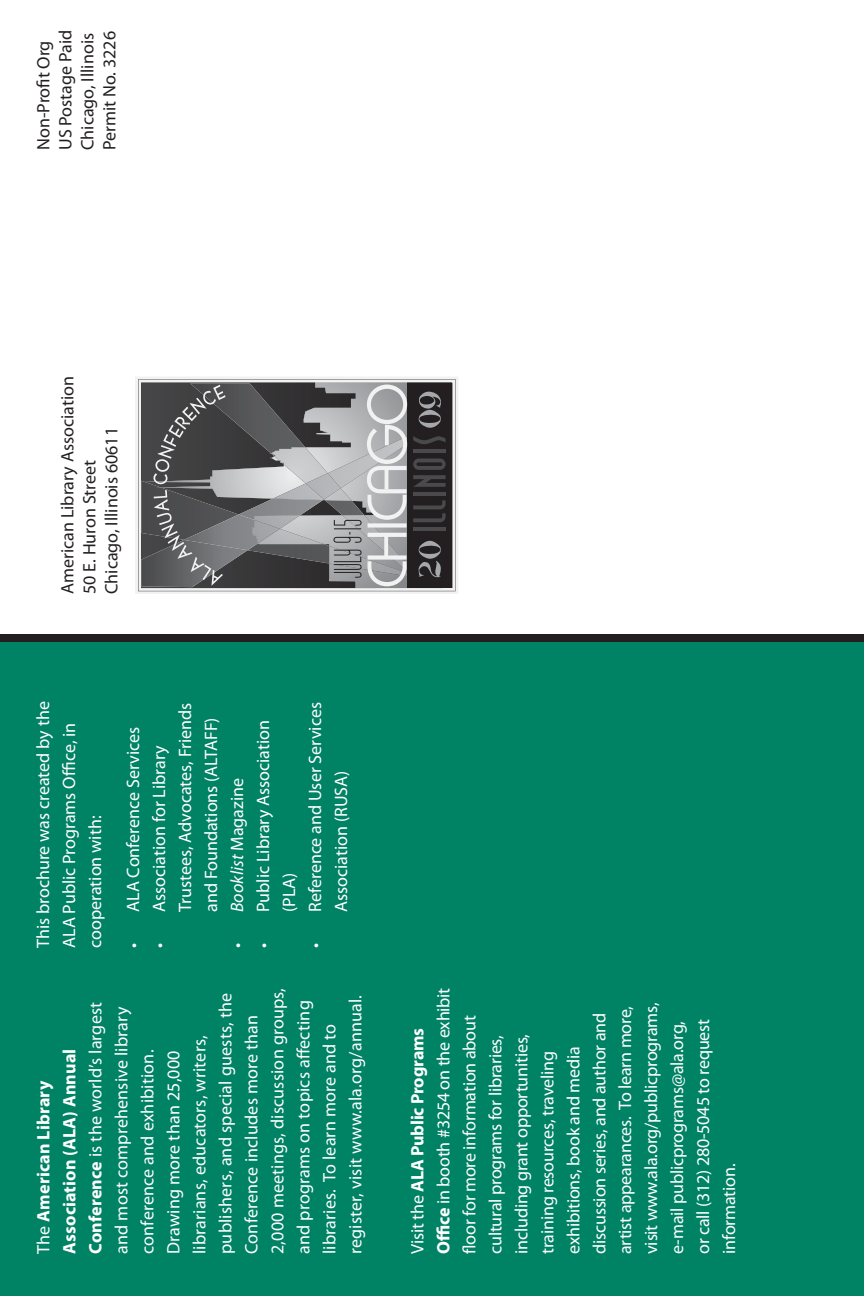
<style>
.page{position:relative;width:864px;height:1296px;background:#fff}
.page>*{position:absolute;margin:0;border:0;box-sizing:border-box;transform-origin:0 0}
.t1{font:18px/26px "Myriad Pro";color:#fff}
.t2{font:18px/22px "Myriad Pro";color:#231f20}
.t3{font:italic 18px "Myriad Pro";color:#fff}
.s1{font-style:italic}
.s2{font-weight:700}
</style>
<div class="page">
<div style="left:0;top:642px;width:864px;height:654px;background:#008265"></div>
<div style="left:0;top:634px;width:864px;height:8px;background:#231f20"></div>
<svg style="left:135px;top:377px;width:323px;height:217px;fill:#f2f2f3"></svg>
<svg style="left:138px;top:379px;width:318px;height:212px;background:#666567"></svg>
<svg style="left:334px;top:385px;width:73px;height:201px;background:#aeafb1"></svg>
<p class="t2" style="left:32px;top:150px;width:122px;rotate:-90deg">Non-Profit Org<br>US Postage Paid<br>Chicago, Illinois<br>Permit No. 3226</p>
<p class="t2" style="left:56px;top:594px;width:219px;rotate:-90deg">American Library Association<br>50 E. Huron Street<br>Chicago, Illinois 60611</p>
<p class="t1" style="left:30px;top:948px;width:248px;rotate:-90deg">This brochure was created by the<br>ALA Public Programs Office, in cooperation with:</p>
<p class="t1" style="left:120px;top:912px;width:187px;rotate:-90deg">ALA Conference Services</p>
<p class="t1" style="left:120px;top:948px;width:7px;rotate:-90deg">•</p>
<p class="t1" style="left:146px;top:912px;width:168px;rotate:-90deg">Association for Library</p>
<p class="t1" style="left:146px;top:948px;width:7px;rotate:-90deg">•</p>
<p class="t1" style="left:172px;top:912px;width:211px;rotate:-90deg">Trustees, Advocates, Friends and Foundations (ALTAFF)<br><span class="s1">Booklist</span> Magazine</p>
<p class="t3" style="left:226px;top:948px;width:6px;rotate:-90deg">•</p>
<p class="t1" style="left:250px;top:912px;width:193px;rotate:-90deg">Public Library Association</p>
<p class="t1" style="left:250px;top:948px;width:7px;rotate:-90deg">•</p>
<p class="t1" style="left:276px;top:912px;width:211px;rotate:-90deg">(PLA)<br>Reference and User Services</p>
<p class="t1" style="left:302px;top:948px;width:7px;rotate:-90deg">•</p>
<p class="t1" style="left:328px;top:912px;width:143px;rotate:-90deg">Association (RUSA)</p>
<p class="t1" style="left:30px;top:1254px;width:268px;rotate:-90deg">The <span class="s2">American Library<br>Association (ALA) Annual<br>Conference</span> is the world’s largest and most comprehensive library conference and exhibition.<br>Drawing more than 25,000 librarians, educators, writers, publishers, and special guests, the<br>Conference includes more than<br>2,000 meetings, discussion groups, and programs on topics affecting libraries. To learn more and to register, visit www.ala.org/annual.</p>
<p class="t1" style="left:404px;top:1254px;width:268px;rotate:-90deg">Visit the <span class="s2">ALA Public Programs<br>Office</span> in booth #3254 on the exhibit floor for more information about cultural programs for libraries, including grant opportunities, training resources, traveling exhibitions, book and media discussion series, and author and artist appearances. To learn more, visit www.ala.org/publicprograms, e-mail publicprograms@ala.org,<br>or call (312) 280-5045 to request information.</p>
</div>
